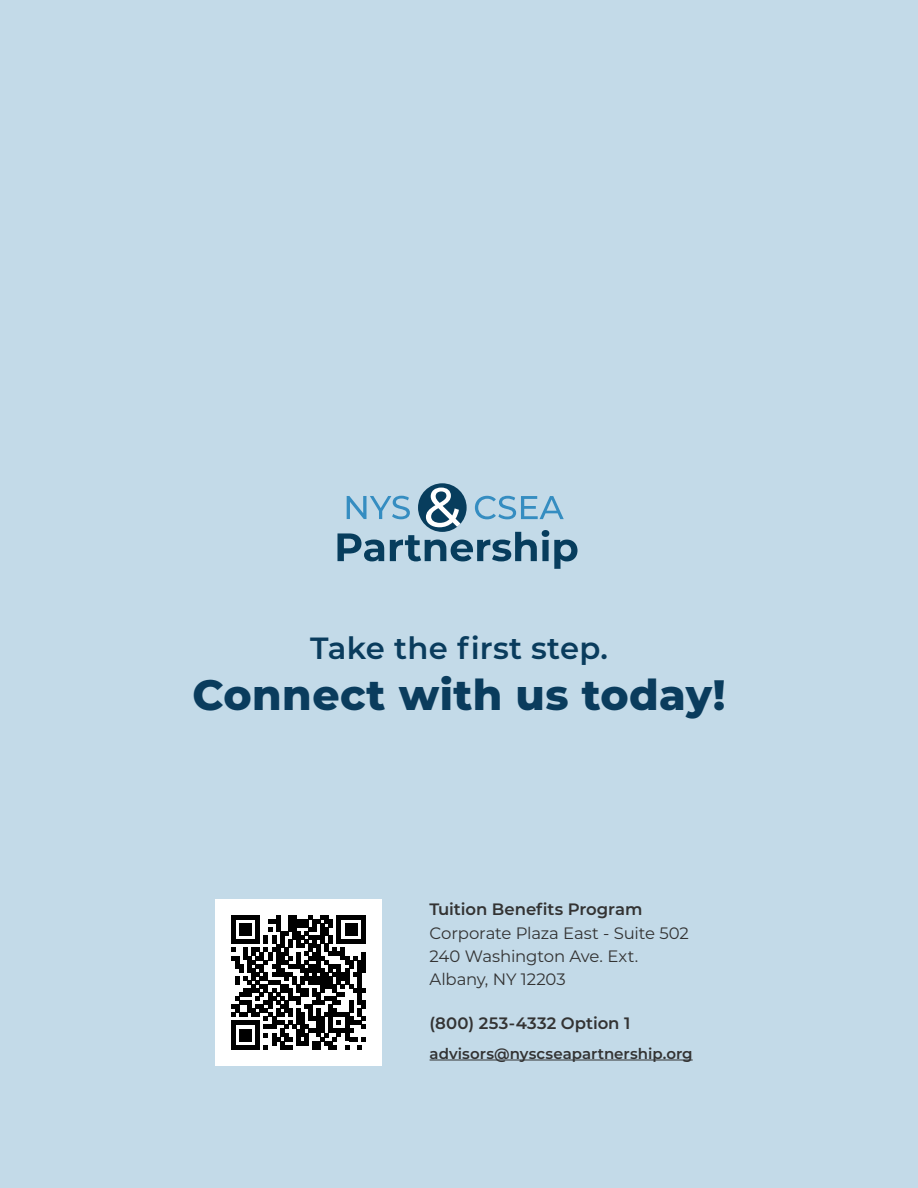
<style>
.page{position:relative;width:918px;height:1188px;background:#c3dae8}
.page>*{position:absolute;margin:0;border:0;box-sizing:border-box;transform-origin:0 0}
.t1{font:800 42.45px "Montserrat";letter-spacing:.01em;color:#0a3c5d}
.t2{font:600 30.6px "Montserrat";letter-spacing:.01em;color:#0a3c5d}
.Body{font:16.5px/23.2px "Montserrat";letter-spacing:-.01em;color:#333}
.Body-2{font:600 16.5px "Montserrat";letter-spacing:.01em;color:#333}
.Body-3{font:600 15px "Montserrat";color:#333}
.s1{font-weight:600}
</style>
<div class="page">
<svg style="left:418px;top:483px;width:49px;height:49px"></svg>
<svg style="left:338px;top:488px;width:240px;height:81px;background:#93b4c7"></svg>
<hr style="left:430px;top:1060px;width:263px;height:1px;background:#333">
<div style="left:215px;top:899px;width:166px;height:166px;background:#fff"></div>
<svg style="left:232px;top:915px;width:133px;height:134px"></svg>
<p class="t2" style="left:310px;top:626px;width:299px">Take the first step.</p>
<p class="t1" style="left:193px;top:664px;width:534px">Connect with us today!</p>
<p class="Body" style="left:430px;top:897px;width:261px"><span class="s1">Tuition Benefits Program<br></span>Corporate Plaza East - Suite 502<br>240 Washington Ave. Ext.<br>Albany, NY 12203</p>
<p class="Body-2" style="left:430px;top:1011px;width:202px">(800) 253-4332 Option 1</p>
<p class="Body-3" style="left:430px;top:1043px;width:265px">advisors@nyscseapartnership.org</p>
</div>
